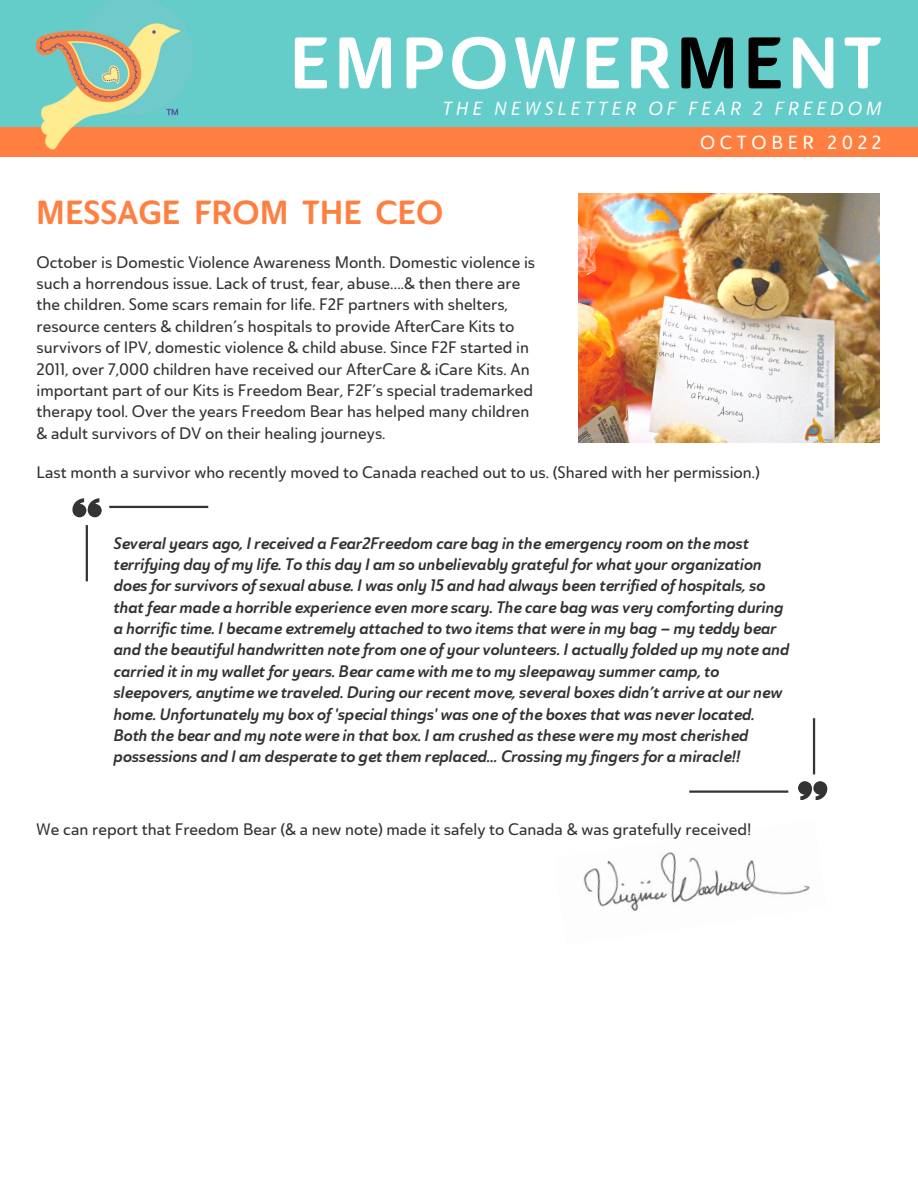
<style>
.page{position:relative;width:918px;height:1188px;background:#fff}
.page>*{position:absolute;margin:0;border:0;box-sizing:border-box;transform-origin:0 0}
.t1{font:72px "Ainslie Sans Nor Bol";letter-spacing:.06em;color:#fff}
.t2{font:33px "Ainslie Sans Nor Bol";color:#ff7f40}
.t3{font:18.75px "Ainslie Sans Nor Med It";letter-spacing:.22em;color:#fff}
.t4{font:18.75px "Ainslie Sans Nor Med";letter-spacing:.25em;color:#fff}
.t5{font:16.5px/21.3px "Ainslie Sans Nor Bol It";color:#333}
.t6{font:16.5px/21.3px "Ainslie Sans Nor Med";color:#333}
.s1{color:#000}
</style>
<div class="page">
<div style="left:0;top:120px;width:918px;height:37px;background:#ff7f40"></div>
<div style="left:0;top:0;width:918px;height:127px;background:#64ccc9"></div>
<img style="left:35px;top:0;width:158px;height:150px">
<img style="left:583px;top:852px;width:227px;height:60px">
<img style="left:578px;top:194px;width:302px;height:248px">
<svg style="left:72px;top:498px;width:30px;height:19px"></svg>
<hr style="left:109px;top:506px;width:99px;height:2px;background:#333">
<hr style="left:86px;top:525px;width:2px;height:56px;background:#333">
<svg style="left:799px;top:781px;width:28px;height:19px"></svg>
<hr style="left:689px;top:790px;width:99px;height:3px;background:#333">
<hr style="left:813px;top:718px;width:2px;height:56px;background:#333">
<h1 class="t1" style="left:289px;top:16px;width:594px">EMPOWER<span class="s1">ME</span>NT</h1>
<p class="t3" style="left:442px;top:96px;width:441px">THE NEWSLETTER OF FEAR 2 FREEDOM</p>
<p class="t4" style="left:700px;top:130px;width:183px">OCTOBER 2022</p>
<h2 class="t2" style="left:36px;top:191px;width:408px">MESSAGE FROM THE CEO</h2>
<p class="t6" style="left:37px;top:251px;width:500px">October is Domestic Violence Awareness Month. Domestic violence is such a horrendous issue. Lack of trust, fear, abuse….&amp; then there are the children. Some scars remain for life. F2F partners with shelters, resource centers &amp; children’s hospitals to provide AfterCare Kits to survivors of IPV, domestic violence &amp; child abuse. Since F2F started in 2011, over 7,000 children have received our AfterCare &amp; iCare Kits. An important part of our Kits is Freedom Bear, F2F’s special trademarked therapy tool. Over the years Freedom Bear has helped many children &amp; adult survivors of DV on their healing journeys.</p>
<p class="t6" style="left:37px;top:461px;width:725px">Last month a survivor who recently moved to Canada reached out to us. (Shared with her permission.)</p>
<p class="t5" style="left:114px;top:532px;width:677px">Several years ago, I received a Fear2Freedom care bag in the emergency room on the most terrifying day of my life. To this day I am so unbelievably grateful for what your organization does for survivors of sexual abuse. I was only 15 and had always been terrified of hospitals, so that fear made a horrible experience even more scary. The care bag was very comforting during a horrific time. I became extremely attached to two items that were in my bag – my teddy bear and the beautiful handwritten note from one of your volunteers. I actually folded up my note and carried it in my wallet for years. Bear came with me to my sleepaway summer camp, to sleepovers, anytime we traveled. During our recent move, several boxes didn’t arrive at our new home. Unfortunately my box of 'special things' was one of the boxes that was never located.<br>Both the bear and my note were in that box. I am crushed as these were my most cherished possessions and I am desperate to get them replaced… Crossing my fingers for a miracle!!</p>
<p class="t6" style="left:36px;top:819px;width:717px">We can report that Freedom Bear (&amp; a new note) made it safely to Canada &amp; was gratefully received!</p>
</div>
